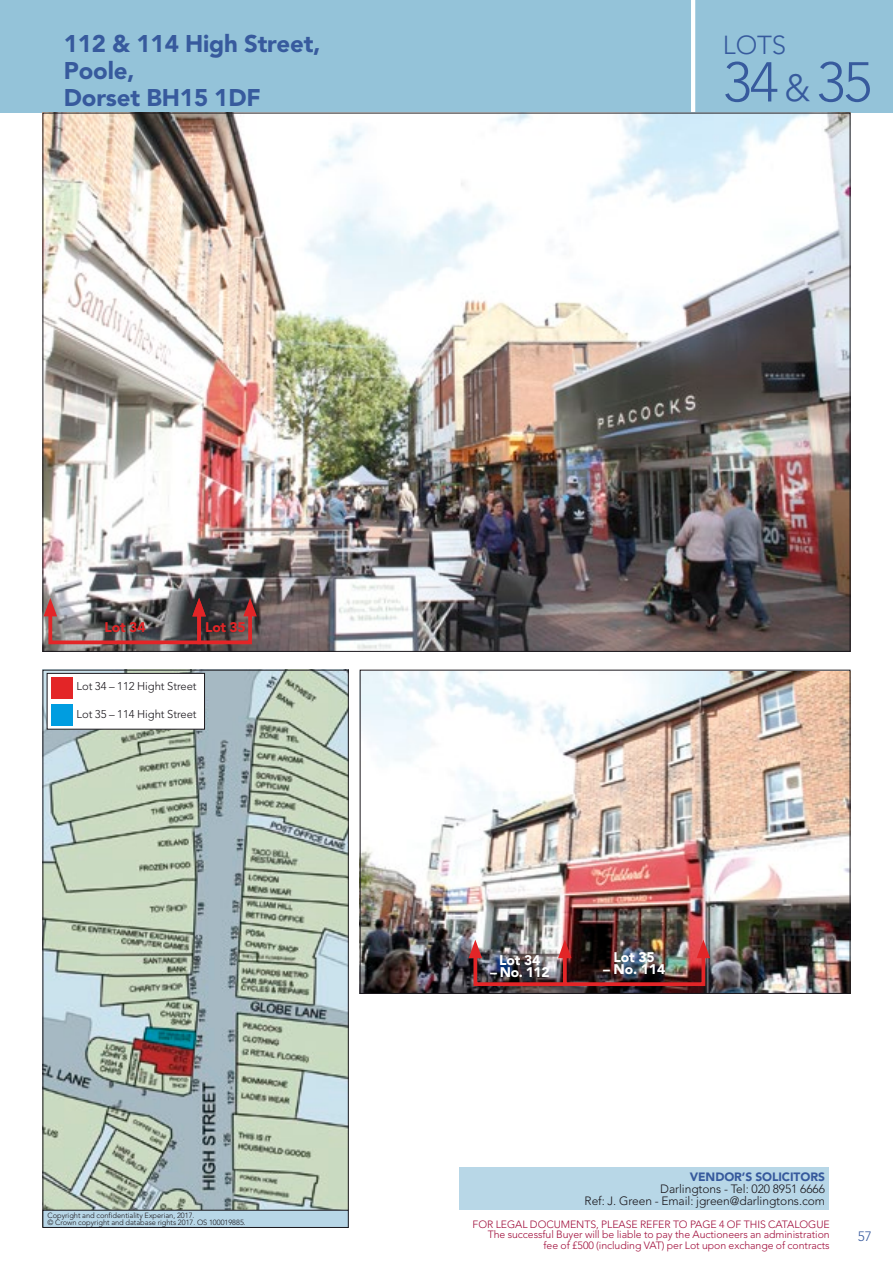
<style>
.page{position:relative;width:893px;height:1263px;background:#fff}
.page>*{position:absolute;margin:0;border:0;box-sizing:border-box;transform-origin:0 0}
.t1{font:300 55.5px "Avenir LT Std";color:#375a9d}
.t2{font:300 25.8px "Avenir LT Std";color:#375a9d}
.t3{font:900 24px/27px "Avenir LT Std";letter-spacing:-.005em;color:#375a9d}
.t4{font:900 13.8px "Avenir LT Std";letter-spacing:-.005em;color:#fff}
.t5{font:900 13.8px "Avenir LT Std";letter-spacing:-.01em;color:#e32527}
.t6{font:300 13.5px "Avenir LT Std";color:#375a9d}
.t7{font:300 12px/12px "Avenir LT Std";letter-spacing:-.005em;color:#1a171c;text-align:right}
.t8{font:900 12px "Avenir LT Std";letter-spacing:-.005em;color:#375a9d}
.t9{font:300 11.25px "Avenir LT Std";letter-spacing:-.005em;color:#1a171c}
.t10{font:300 10.5px/10.5px "Avenir LT Std";letter-spacing:-.005em;color:#a00e3b;text-align:right}
.t11{font:300 7.5px/7.5px "Avenir LT Std";letter-spacing:-.005em;color:#1a171c}
.s1{font-size:37.5px}
</style>
<div class="page">
<div style="left:0;top:0;width:893px;height:113px;background:#94c3d9"></div>
<hr style="left:691px;top:0;width:4px;height:113px;background:#fff">
<img style="left:45px;top:115px;width:803px;height:535px">
<div style="left:459px;top:1167px;width:370px;height:43px;background:#b8d7e7"></div>
<div style="left:48px;top:607px;width:153px;height:37px;border:4px solid #e32527"></div>
<svg style="left:44px;top:598px;width:13px;height:18px"></svg>
<div style="left:197px;top:607px;width:55px;height:37px;border:4px solid #e32527"></div>
<svg style="left:243px;top:598px;width:14px;height:18px"></svg>
<svg style="left:192px;top:598px;width:14px;height:18px"></svg>
<img style="left:362px;top:672px;width:486px;height:320px">
<div style="left:360px;top:670px;width:490px;height:324px;border:1px solid #1a171c"></div>
<div style="left:563px;top:949px;width:142px;height:37px;border:4px solid #e32527"></div>
<svg style="left:697px;top:940px;width:13px;height:18px"></svg>
<img style="left:469px;top:940px;width:103px;height:48px">
<img style="left:45px;top:672px;width:302px;height:538px">
<div style="left:43px;top:1210px;width:305px;height:17px;background:#b8d7e7"></div>
<div style="left:43px;top:1210px;width:306px;height:18px;border:1px solid #1a171c"></div>
<div style="left:47px;top:673px;width:158px;height:56px;background:#fff;border:1px solid #1a171c"></div>
<div style="left:51px;top:677px;width:21px;height:21px;background:#e32527"></div>
<div style="left:51px;top:704px;width:21px;height:22px;background:#009de0"></div>
<h3 class="t3" style="left:64px;top:30px;width:258px">112 &amp; 114 high Street,<br>Poole,<br>Dorset Bh15 1DF</h3>
<h2 class="t2" style="left:723px;top:30px;width:65px">LOTS</h2>
<h1 class="t1" style="left:723px;top:50px;width:151px">34 <span class="s1">&amp;</span> 35</h1>
<h3 class="t5" style="left:104px;top:618px;width:43px">Lot 34</h3>
<h3 class="t5" style="left:205px;top:618px;width:42px">Lot 35</h3>
<p class="t9" style="left:76px;top:680px;width:122px">Lot 34 – 112 Hight Street</p>
<p class="t9" style="left:76px;top:707px;width:122px">Lot 35 – 114 Hight Street</p>
<p class="t11" style="left:48px;top:1211px;width:200px">Copyright and confidentiality Experian, 2017.<br>© Crown copyright and database rights 2017. OS 100019885.</p>
<h3 class="t4" style="left:499px;top:952px;width:43px">Lot 34</h3>
<h3 class="t4" style="left:490px;top:964px;width:61px">– No. 112</h3>
<h3 class="t4" style="left:613px;top:949px;width:43px">Lot 35</h3>
<h3 class="t4" style="left:603px;top:961px;width:64px">– No. 114</h3>
<p class="t8" style="left:690px;top:1169px;width:137px">VENDOR’S SOLICItORS</p>
<p class="t7" style="left:585px;top:1182px;width:242px">Darlingtons - Tel: 020 8951 6666<br>Ref: J. Green - Email: jgreen@darlingtons.com</p>
<p class="t10" style="left:473px;top:1219px;width:359px">FOR LEGAL DOCUMENTS, PLEASE REFER TO PAGE 4 OF THIS CATALOGUE<br>The successful Buyer will be liable to pay the Auctioneers an administration fee of £500 (including VAT) per Lot upon exchange of contracts</p>
<p class="t6" style="left:858px;top:1229px;width:15px">57</p>
</div>
